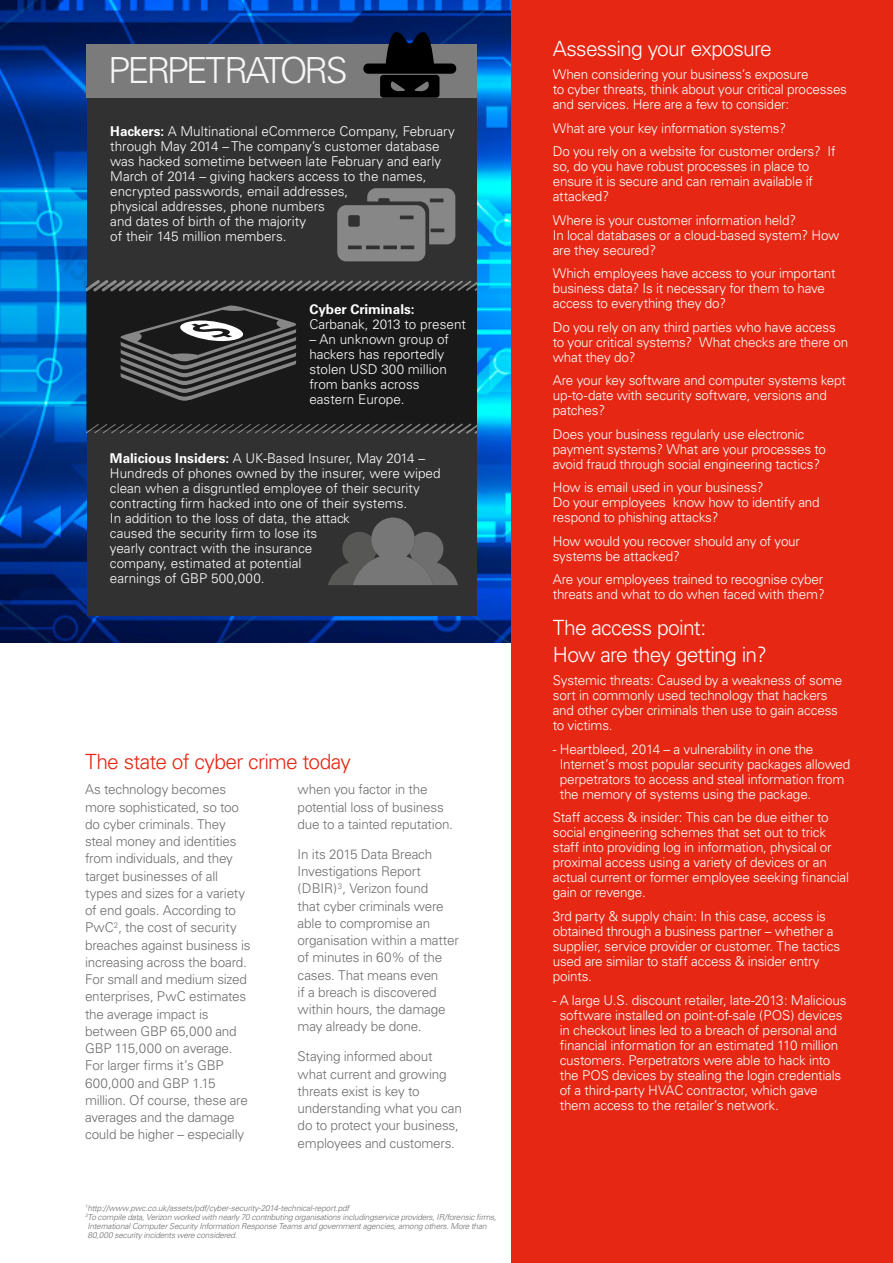
<style>
.page{position:relative;width:893px;height:1263px;background:#fff}
.page>*{position:absolute;margin:0;border:0;box-sizing:border-box;transform-origin:0 0}
.t1{font:300 36px "Univers";letter-spacing:-.08em;color:#f6f6f6}
.Title_Sub_Head_Read{font:300 21px/27px "Univers";letter-spacing:-.035em;color:#fff}
.Title_Sub_Head_Read-2{font:300 21px "Univers";letter-spacing:-.035em;color:#e52713}
.Body_copy{font:300 13.5px/15px "Univers";letter-spacing:-.015em;color:#fff}
.Body_copy-2{font:300 13.5px/17.2px "Univers";letter-spacing:-.015em;color:#706f6f}
.Footnote{font:italic 300 8.25px/9px "Univers";letter-spacing:-.02em;color:#706f6f}
.s1{font-weight:700}
</style>
<div class="page">
<img style="left:0;top:0;width:511px;height:642px">
<div style="left:511px;top:0;width:382px;height:1263px;background:#e52713"></div>
<div style="left:87px;top:97px;width:390px;height:519px;background:#313132"></div>
<div style="left:87px;top:286px;width:390px;height:144px;background:#191919"></div>
<svg style="left:120px;top:305px;width:177px;height:96px"></svg>
<div style="left:87px;top:44px;width:390px;height:54px;background:#7c7b7b"></div>
<svg style="left:363px;top:32px;width:93px;height:66px"></svg>
<svg style="left:87px;top:280px;width:390px;height:11px"></svg>
<svg style="left:87px;top:423px;width:390px;height:11px"></svg>
<svg style="left:328px;top:517px;width:130px;height:68px"></svg>
<svg style="left:337px;top:188px;width:118px;height:73px"></svg>
<p class="t1" style="left:108px;top:48px;width:241px">PERPETRATORS</p>
<p class="Body_copy" style="left:110px;top:124px;width:346px"><span class="s1">Hackers:</span> A Multinational eCommerce Company, February through May 2014 – The company’s customer database was hacked sometime between late February and early March of 2014 – giving hackers access to the names, encrypted passwords, email addresses,<br>physical addresses, phone numbers<br>and dates of birth of the majority<br>of their 145 million members.</p>
<p class="Body_copy" style="left:309px;top:302px;width:158px"><span class="s1">Cyber Criminals:<br></span>Carbanak, 2013 to present</p>
<p class="Body_copy" style="left:309px;top:332px;width:141px">– An unknown group of hackers has reportedly stolen USD 300 million from banks across eastern Europe.</p>
<p class="Body_copy" style="left:110px;top:451px;width:332px"><span class="s1">Malicious Insiders:</span> A UK-Based Insurer, May 2014 – Hundreds of phones owned by the insurer, were wiped clean when a disgruntled employee of their security contracting firm hacked into one of their systems.<br>In addition to the loss of data, the attack<br>caused the security firm to lose its<br>yearly contract with the insurance<br>company, estimated at potential<br>earnings of GBP 500,000.</p>
<p class="Title_Sub_Head_Read-2" style="left:85px;top:748px;width:267px">The state of cyber crime today</p>
<p class="Body_copy-2" style="left:85px;top:781px;width:167px">As technology becomes more sophisticated, so too do cyber criminals. They steal money and identities from individuals, and they target businesses of all types and sizes for a variety of end goals. According to<br>PwC<sup>2</sup>, the cost of security breaches against business is increasing across the board.<br>For small and medium sized enterprises, PwC estimates the average impact is between GBP 65,000 and<br>GBP 115,000 on average.<br>For larger firms it’s GBP<br>600,000 and GBP 1.15 million. Of course, these are averages and the damage could be higher – especially</p>
<p class="Body_copy-2" style="left:298px;top:781px;width:157px">when you factor in the potential loss of business due to a tainted reputation.</p>
<p class="Body_copy-2" style="left:298px;top:845px;width:163px">In its 2015 Data Breach<br>Investigations Report (DBIR)<sup>3</sup>, Verizon found<br>that cyber criminals were able to compromise an organisation within a matter of minutes in 60% of the cases. That means even<br>if a breach is discovered within hours, the damage may already be done.</p>
<p class="Body_copy-2" style="left:298px;top:1048px;width:166px">Staying informed about what current and growing threats exist is key to understanding what you can do to protect your business, employees and customers.</p>
<p class="Footnote" style="left:85px;top:1204px;width:266px"><sup>1</sup>http://www.pwc.co.uk/assets/pdf/cyber-security-2014-technical-report.pdf</p>
<p class="Footnote" style="left:85px;top:1213px;width:413px"><sup>3</sup>To compile data, Verizon worked with nearly 70 contributing organisations includingservice providers, IR/forensic firms,<br>International Computer Security Information Response Teams and government agencies, among others. More than<br>80,000 security incidents were considered.</p>
<p class="Title_Sub_Head_Read" style="left:553px;top:35px;width:220px">Assessing your exposure</p>
<p class="Body_copy" style="left:553px;top:67px;width:296px">When considering your business’s exposure<br>to cyber threats, think about your critical processes and services. Here are a few to consider:</p>
<p class="Body_copy" style="left:553px;top:121px;width:235px">What are your key information systems?</p>
<p class="Body_copy" style="left:553px;top:144px;width:284px">Do you rely on a website for customer orders? If so, do you have robust processes in place to ensure it is secure and can remain available if attacked?</p>
<p class="Body_copy" style="left:553px;top:213px;width:288px">Where is your customer information held?<br>In local databases or a cloud-based system? How are they secured?</p>
<p class="Body_copy" style="left:553px;top:266px;width:284px">Which employees have access to your important business data? Is it necessary for them to have access to everything they do?</p>
<p class="Body_copy" style="left:553px;top:320px;width:297px">Do you rely on any third parties who have access to your critical systems? What checks are there on what they do?</p>
<p class="Body_copy" style="left:553px;top:373px;width:295px">Are your key software and computer systems kept up-to-date with security software, versions and patches?</p>
<p class="Body_copy" style="left:553px;top:427px;width:275px">Does your business regularly use electronic payment systems? What are your processes to avoid fraud through social engineering tactics?</p>
<p class="Body_copy" style="left:553px;top:480px;width:268px">How is email used in your business?<br>Do your employees know how to identify and respond to phishing attacks?</p>
<p class="Body_copy" style="left:553px;top:534px;width:249px">How would you recover should any of your systems be attacked?</p>
<p class="Body_copy" style="left:553px;top:572px;width:273px">Are your employees trained to recognise cyber threats and what to do when faced with them?</p>
<p class="Title_Sub_Head_Read" style="left:553px;top:614px;width:216px">The access point:<br>How are they getting in?</p>
<p class="Body_copy" style="left:553px;top:673px;width:291px">Systemic threats: Caused by a weakness of some sort in commonly used technology that hackers and other cyber criminals then use to gain access to victims.</p>
<p class="Body_copy" style="left:560px;top:742px;width:292px;text-indent:-7px">- Heartbleed, 2014 – a vulnerability in one the Internet’s most popular security packages allowed perpetrators to access and steal information from the memory of systems using the package.</p>
<p class="Body_copy" style="left:553px;top:810px;width:298px">Staff access &amp; insider: This can be due either to social engineering schemes that set out to trick staff into providing log in information, physical or proximal access using a variety of devices or an actual current or former employee seeking financial gain or revenge.</p>
<p class="Body_copy" style="left:553px;top:909px;width:289px">3rd party &amp; supply chain: In this case, access is obtained through a business partner – whether a supplier, service provider or customer. The tactics used are similar to staff access &amp; insider entry points.</p>
<p class="Body_copy" style="left:560px;top:992px;width:288px;text-indent:-7px">- A large U.S. discount retailer, late-2013: Malicious software installed on point-of-sale (POS) devices in checkout lines led to a breach of personal and financial information for an estimated 110 million customers. Perpetrators were able to hack into the POS devices by stealing the login credentials of a third-party HVAC contractor, which gave them access to the retailer’s network.</p>
</div>
